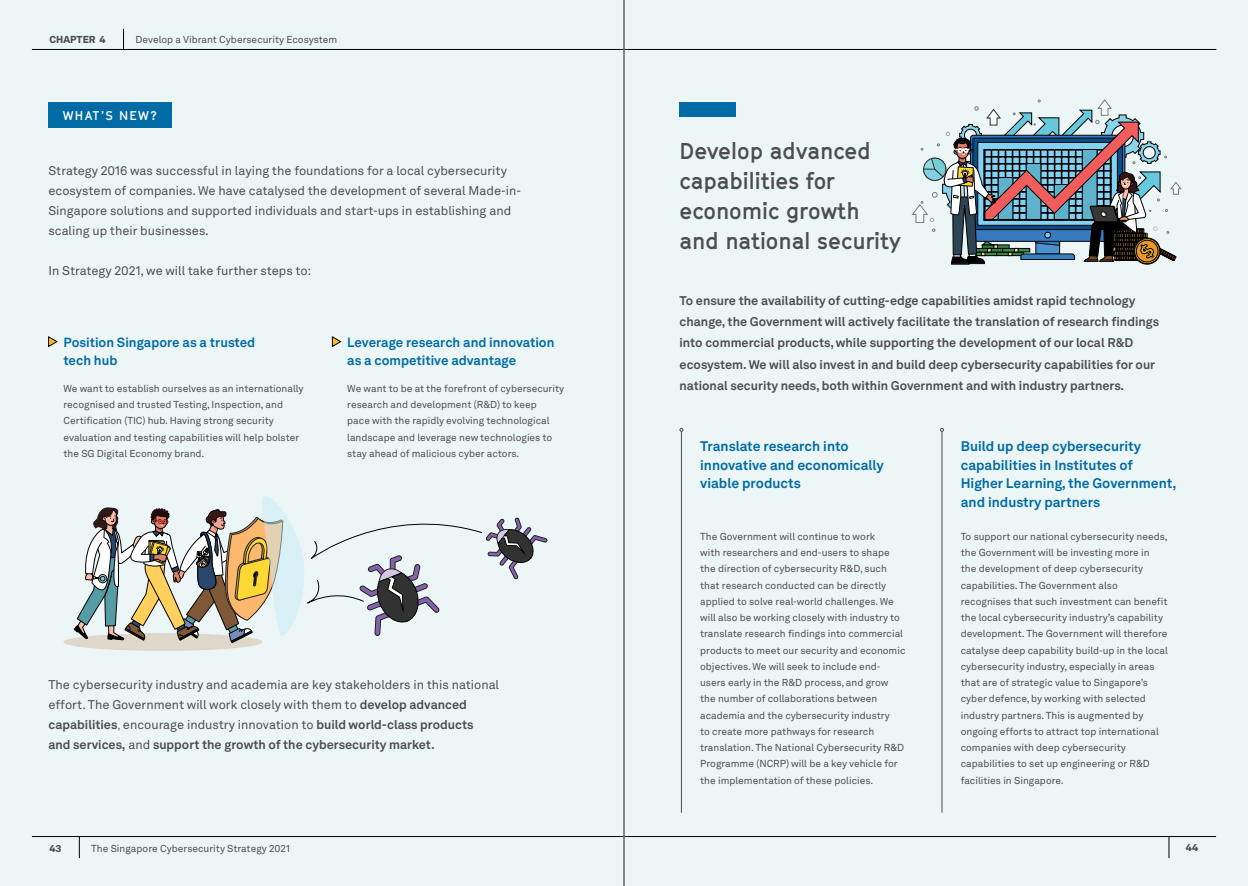
<style>
.page{position:relative;width:1248px;height:886px;background:#fff}
.page>*{position:absolute;margin:0;border:0;box-sizing:border-box;transform-origin:0 0}
.t1{font:700 22.5px/30px "GT Cinetype";color:#4d4d4f}
.t2{font:700 13.75px/18.8px "Akkurat LL";color:#006ba4}
.t3{font:700 13.12px/18.1px "Akkurat LL";color:#006ba4}
.t4{font:12.5px/20px "Akkurat LL";color:#4d4d4f}
.t5{font:700 12.5px/21.2px "Akkurat LL";color:#4d4d4f}
.t6{font:700 12.5px "GT Cinetype";letter-spacing:.1em;color:#fff}
.t7{font:10px/16.2px "Akkurat LL";color:#4d4d4f}
.t8{font:900 10px "Akkurat LL";color:#4d4d4f}
.s1{font-weight:700}
.s2{font-weight:300}
</style>
<div class="page">
<div style="left:0;top:0;width:624px;height:886px;background:#edf6f7"></div>
<div style="left:624px;top:0;width:623px;height:886px;background:#edf6f7"></div>
<svg style="left:1168px;top:837px;width:1px;height:21px"></svg>
<svg style="left:79px;top:837px;width:1px;height:21px"></svg>
<hr style="left:32px;top:836px;width:1183px;height:1px;background:#000">
<svg style="left:73px;top:496px;width:474px;height:155px"></svg>
<hr style="left:32px;top:49px;width:1184px;height:1px;background:#000">
<svg style="left:123px;top:29px;width:1px;height:20px"></svg>
<svg style="left:911px;top:99px;width:270px;height:165px"></svg>
<hr style="left:681px;top:431px;width:1px;height:382px;background:#4d4d4f">
<svg style="left:679px;top:428px;width:4px;height:4px"></svg>
<hr style="left:941px;top:431px;width:1px;height:382px;background:#4d4d4f">
<svg style="left:940px;top:428px;width:3px;height:4px"></svg>
<div style="left:679px;top:102px;width:57px;height:14px;background:#006ba4"></div>
<div style="left:48px;top:102px;width:124px;height:26px;background:#006ba4"></div>
<svg style="left:48px;top:336px;width:9px;height:11px"></svg>
<svg style="left:332px;top:336px;width:9px;height:11px"></svg>
<hr style="left:623px;top:0;width:1px;height:886px;background:#6d6e71">
<p class="t8" style="left:49px;top:32px;width:58px">CHAPTER 4</p>
<p class="t7" style="left:135px;top:31px;width:203px">Develop a Vibrant Cybersecurity Ecosystem</p>
<p class="t6" style="left:63px;top:108px;width:96px">WHAT’S NEW?</p>
<p class="t4" style="left:48px;top:160px;width:474px">Strategy 2016 was successful in laying the foundations for a local cybersecurity ecosystem of companies. We have catalysed the development of several Made-in-Singapore solutions and supported individuals and start-ups in establishing and scaling up their businesses.</p>
<p class="t4" style="left:48px;top:260px;width:264px">In Strategy 2021, we will take further steps to:</p>
<h3 class="t3" style="left:63px;top:332px;width:193px">Position Singapore as a trusted tech hub</h3>
<p class="t7" style="left:63px;top:380px;width:242px">We want to establish ourselves as an internationally recognised and trusted Testing, Inspection, and Certification (TIC) hub. Having strong security evaluation and testing capabilities will help bolster the SG Digital Economy brand.</p>
<h3 class="t3" style="left:347px;top:332px;width:209px">Leverage research and innovation as a competitive advantage</h3>
<p class="t7" style="left:347px;top:380px;width:218px">We want to be at the forefront of cybersecurity research and development (R&amp;D) to keep<br>pace with the rapidly evolving technological landscape and leverage new technologies to stay ahead of malicious cyber actors.</p>
<p class="t4" style="left:48px;top:673px;width:452px">The cybersecurity industry and academia are key stakeholders in this national effort. The Government will work closely with them to <span class="s1">develop advanced capabilities</span><span class="s2">,</span> encourage industry innovation to <span class="s1">build world-class products<br>and services,</span> and <span class="s1">support the growth of the cybersecurity market.</span></p>
<h1 class="t1" style="left:679px;top:135px;width:223px">Develop advanced capabilities for economic growth and national security</h1>
<p class="t5" style="left:679px;top:289px;width:481px">To ensure the availability of cutting-edge capabilities amidst rapid technology change, the Government will actively facilitate the translation of research findings into commercial products, while supporting the development of our local R&amp;D ecosystem. We will also invest in and build deep cybersecurity capabilities for our national security needs, both within Government and with industry partners.</p>
<h2 class="t2" style="left:700px;top:436px;width:185px">Translate research into innovative and economically viable products</h2>
<p class="t7" style="left:700px;top:528px;width:207px">The Government will continue to work<br>with researchers and end-users to shape the direction of cybersecurity R&amp;D, such that research conducted can be directly applied to solve real-world challenges. We will also be working closely with industry to translate research findings into commercial products to meet our security and economic objectives. We will seek to include end&shy;users early in the R&amp;D process, and grow the number of collaborations between academia and the cybersecurity industry<br>to create more pathways for research translation. The National Cybersecurity R&amp;D Programme (NCRP) will be a key vehicle for the implementation of these policies.</p>
<h2 class="t2" style="left:960px;top:436px;width:217px">Build up deep cybersecurity capabilities in Institutes of<br>Higher Learning, the Government, and industry partners</h2>
<p class="t7" style="left:960px;top:528px;width:208px">To support our national cybersecurity needs, the Government will be investing more in the development of deep cybersecurity capabilities. The Government also recognises that such investment can benefit the local cybersecurity industry’s capability development. The Government will therefore catalyse deep capability build-up in the local cybersecurity industry, especially in areas that are of strategic value to Singapore’s cyber defence, by working with selected industry partners. This is augmented by ongoing efforts to attract top international companies with deep cybersecurity capabilities to set up engineering or R&amp;D facilities in Singapore.</p>
<p class="t8" style="left:49px;top:840px;width:14px">43</p>
<p class="t7" style="left:91px;top:839px;width:200px">The Singapore Cybersecurity Strategy 2021</p>
<p class="t8" style="left:1185px;top:840px;width:14px">44</p>
</div>
